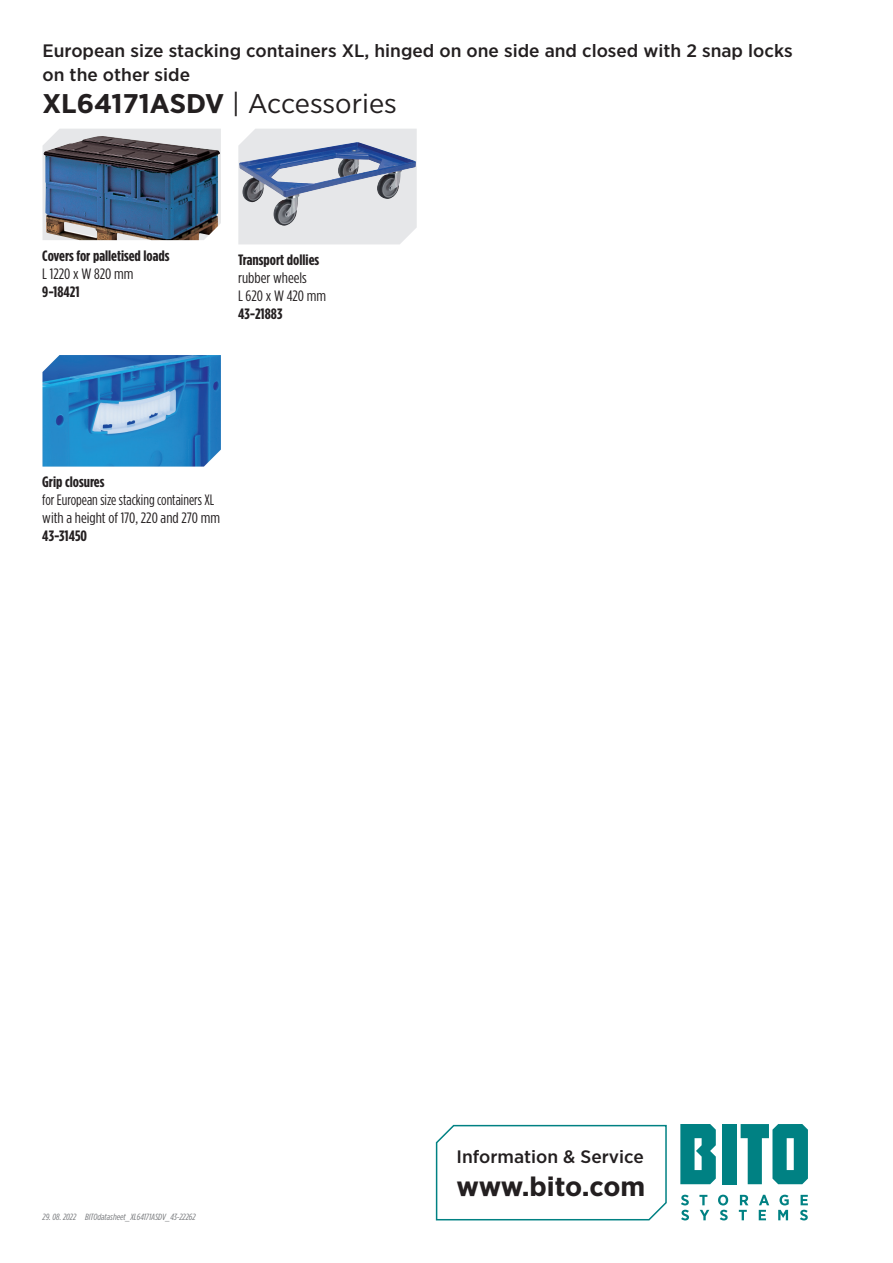
<style>
.page{position:relative;width:893px;height:1263px;background:#fff}
.page>*{position:absolute;margin:0;border:0;box-sizing:border-box;transform-origin:0 0}
.t1{font:27px "Gotham Narrow";color:#231f20;scale:1.1 1}
.t2{font:700 27px "Gotham Narrow";letter-spacing:-.015em;color:#231f20;scale:1.1 1}
.t3{font:500 18px/24px "Gotham Narrow";color:#231f20;scale:1.1 1}
.t4{font:700 15px "Gotham Condensed";color:#231f20;scale:1.1 1}
.t5{font:15px/18px "Gotham Condensed";color:#231f20}
.t6{font:15px/18px "Gotham Condensed";color:#231f20;scale:1.1 1}
.t7{font:italic 9px "Gotham Condensed";color:#76787b;scale:1.1 1}
.s1{font-weight:700}
</style>
<div class="page">
<div style="left:723px;top:1124px;width:14px;height:60px;background:#008183"></div>
<svg style="left:680px;top:1124px;width:36px;height:60px;background:#229193"></svg>
<svg style="left:741px;top:1124px;width:67px;height:60px"></svg>
<svg style="left:681px;top:1195px;width:8px;height:25px"></svg>
<svg style="left:699px;top:1195px;width:10px;height:25px"></svg>
<svg style="left:718px;top:1195px;width:10px;height:25px"></svg>
<svg style="left:739px;top:1195px;width:9px;height:25px"></svg>
<svg style="left:759px;top:1195px;width:10px;height:25px"></svg>
<svg style="left:778px;top:1195px;width:11px;height:25px"></svg>
<svg style="left:800px;top:1195px;width:8px;height:25px"></svg>
<svg style="left:435px;top:1124px;width:232px;height:97px"></svg>
<img style="left:43px;top:355px;width:178px;height:112px">
<div style="left:238px;top:129px;width:179px;height:115px;background:#e6e7e9"></div>
<img style="left:239px;top:142px;width:177px;height:84px">
<svg style="left:53px;top:129px;width:168px;height:95px"></svg>
<img style="left:43px;top:136px;width:177px;height:104px">
<p class="t3" style="left:43px;top:38px;width:683px">European size stacking containers XL, hinged on one side and closed with 2 snap locks on the other side</p>
<h1 class="t1" style="left:43px;top:87px;width:324px"><span class="s1">XL64171ASDV</span> | Accessories</h1>
<p class="t4" style="left:42px;top:247px;width:117px">Covers for palletised loads</p>
<p class="t6" style="left:42px;top:264px;width:84px">L 1220 x W 820 mm</p>
<p class="t4" style="left:42px;top:283px;width:35px">9-18421</p>
<p class="t4" style="left:238px;top:251px;width:75px">Transport dollies</p>
<p class="t6" style="left:238px;top:269px;width:81px">rubber wheels<br>L 620 x W 420 mm</p>
<p class="t4" style="left:238px;top:305px;width:42px">43-21883</p>
<p class="t4" style="left:42px;top:473px;width:58px">Grip closures</p>
<p class="t5" style="left:42px;top:491px;width:179px">for European size stacking containers XL with a height of 170, 220 and 270 mm</p>
<p class="t4" style="left:42px;top:527px;width:42px">43-31450</p>
<p class="t7" style="left:43px;top:1212px;width:32px">29. 08. 2022</p>
<p class="t7" style="left:85px;top:1212px;width:102px">BITOdatasheet_XL64171ASDV_43-22262</p>
<p class="t3" style="left:457px;top:1144px;width:172px">Information &amp; Service</p>
<h1 class="t2" style="left:457px;top:1169px;width:173px">www.bito.com</h1>
</div>
